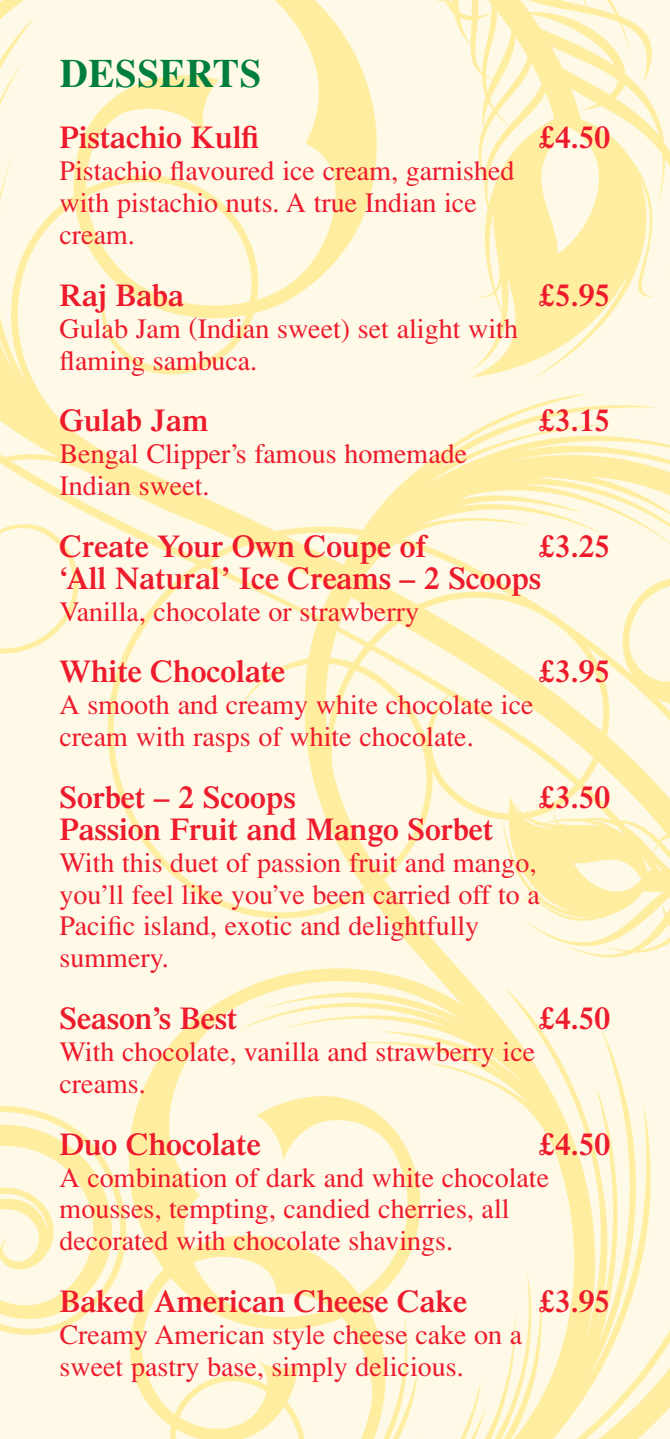
<style>
.page{position:relative;width:670px;height:1439px;background:#fff}
.page>*{position:absolute;margin:0;border:0;box-sizing:border-box;transform-origin:0 0}
.t1{font:700 39.9px "Times";color:#007e3d}
.t2{font:600 31.5px/31.8px "Times";color:#ee1b2d}
.t3{font:28px/31.8px "Times";color:#ee1b2d}
</style>
<div class="page">
<img style="left:0;top:0;width:670px;height:1439px">
<h1 class="t1" style="left:60px;top:50px;width:203px">DESSERTS</h1>
<p class="t2" style="left:60px;top:125px;width:201px">Pistachio Kulfi</p>
<p class="t2" style="left:539px;top:125px;width:72px">£4.50</p>
<p class="t3" style="left:60px;top:155px;width:456px">Pistachio flavoured ice cream, garnished with pistachio nuts. A true Indian ice cream.</p>
<p class="t2" style="left:60px;top:282px;width:126px">Raj Baba</p>
<p class="t2" style="left:539px;top:282px;width:72px">£5.95</p>
<p class="t3" style="left:60px;top:312px;width:460px">Gulab Jam (Indian sweet) set alight with flaming sambuca.</p>
<p class="t2" style="left:60px;top:407px;width:150px">Gulab Jam</p>
<p class="t2" style="left:539px;top:407px;width:72px">£3.15</p>
<p class="t3" style="left:60px;top:437px;width:409px">Bengal Clipper’s famous homemade<br>Indian sweet.</p>
<p class="t2" style="left:60px;top:533px;width:368px">Create Your Own Coupe of</p>
<p class="t2" style="left:60px;top:533px;width:552px;text-indent:480px">£3.25 ‘All Natural’ Ice Creams – 2 Scoops</p>
<p class="t3" style="left:60px;top:595px;width:361px">Vanilla, chocolate or strawberry</p>
<p class="t2" style="left:60px;top:658px;width:227px">White Chocolate</p>
<p class="t2" style="left:539px;top:658px;width:72px">£3.95</p>
<p class="t3" style="left:60px;top:688px;width:475px">A smooth and creamy white chocolate ice cream with rasps of white chocolate.</p>
<p class="t2" style="left:60px;top:784px;width:237px">Sorbet – 2 Scoops</p>
<p class="t2" style="left:539px;top:784px;width:72px">£3.50</p>
<p class="t2" style="left:60px;top:816px;width:435px">Passion Fruit and Mango Sorbet</p>
<p class="t3" style="left:60px;top:846px;width:482px">With this duet of passion fruit and mango, you’ll feel like you’ve been carried off to a Pacific island, exotic and delightfully summery.</p>
<p class="t2" style="left:60px;top:1005px;width:179px">Season’s Best</p>
<p class="t2" style="left:539px;top:1005px;width:72px">£4.50</p>
<p class="t3" style="left:60px;top:1035px;width:477px">With chocolate, vanilla and strawberry ice creams.</p>
<p class="t2" style="left:60px;top:1131px;width:203px">Duo Chocolate</p>
<p class="t2" style="left:539px;top:1131px;width:72px">£4.50</p>
<p class="t3" style="left:60px;top:1161px;width:491px">A combination of dark and white chocolate mousses, tempting, candied cherries, all decorated with chocolate shavings.</p>
<p class="t2" style="left:60px;top:1288px;width:409px">Baked American Cheese Cake</p>
<p class="t2" style="left:539px;top:1288px;width:72px">£3.95</p>
<p class="t3" style="left:60px;top:1318px;width:464px">Creamy American style cheese cake on a sweet pastry base, simply delicious.</p>
</div>
